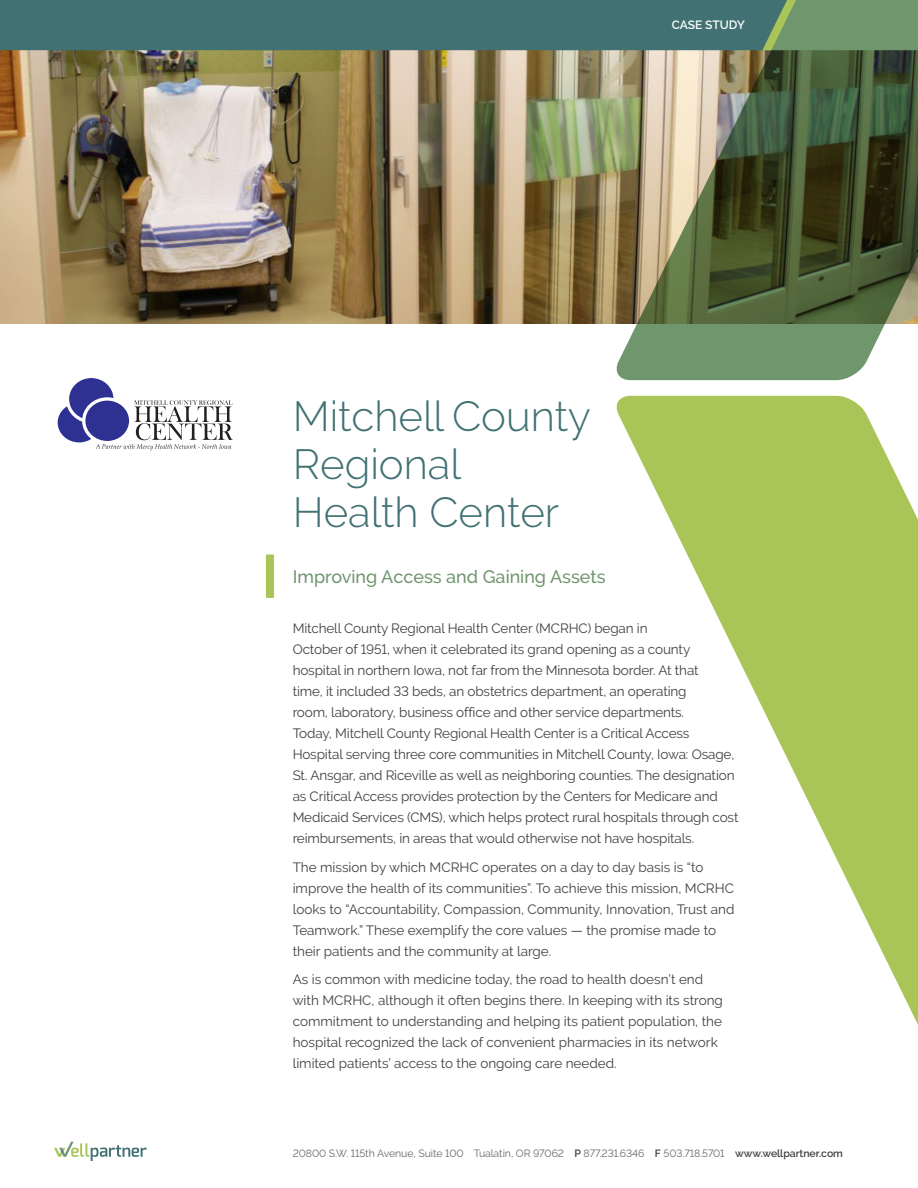
<style>
.page{position:relative;width:918px;height:1188px;background:#fff}
.page>*{position:absolute;margin:0;border:0;box-sizing:border-box;transform-origin:0 0}
.Headline_1{font:300 42px/48px "Raleway";color:#417172}
.Intro_Copy__green{font:500 18px "Raleway";color:#6f966c}
.Body_Copy_2__default{font:13.5px/21px "Raleway";letter-spacing:-.01em;color:#424041}
.Content_type{font:600 12px "Raleway";letter-spacing:-.005em;color:#fff}
.t1{font:10.5px "Raleway";letter-spacing:-.005em;color:#686968}
.s1{font-weight:600;color:#424041}
</style>
<div class="page">
<svg style="left:54px;top:1142px;width:93px;height:19px"></svg>
<img style="left:0;top:50px;width:615px;height:274px">
<img style="left:615px;top:50px;width:303px;height:330px">
<svg style="left:0;top:0;width:918px;height:50px;background:#487770"></svg>
<div style="left:266px;top:555px;width:8px;height:43px;background:#a9c557"></div>
<svg style="left:616px;top:396px;width:302px;height:629px"></svg>
<svg style="left:56px;top:401px;width:46px;height:43px"></svg>
<div style="left:54px;top:400px;width:50px;height:46px;border:3px solid #fff;border-radius:50%"></div>
<svg style="left:67px;top:376px;width:48px;height:46px"></svg>
<div style="left:66px;top:375px;width:51px;height:48px;border:3px solid #fff;border-radius:50%"></div>
<svg style="left:84px;top:399px;width:47px;height:44px"></svg>
<div style="left:82px;top:397px;width:50px;height:47px;border:3px solid #fff;border-radius:50%"></div>
<svg style="left:96px;top:400px;width:137px;height:50px"></svg>
<p class="Content_type" style="left:672px;top:18px;width:75px">CASE STUDY</p>
<p class="Headline_1" style="left:293px;top:392px;width:300px">Mitchell County<br>Regional<br>Health Center</p>
<p class="Intro_Copy__green" style="left:293px;top:566px;width:314px">Improving Access and Gaining Assets</p>
<p class="Body_Copy_2__default" style="left:293px;top:618px;width:447px">Mitchell County Regional Health Center (MCRHC) began in<br>October of 1951, when it celebrated its grand opening as a county hospital in northern Iowa, not far from the Minnesota border. At that<br>time, it included 33 beds, an obstetrics department, an operating<br>room, laboratory, business office and other service departments.<br>Today, Mitchell County Regional Health Center is a Critical Access Hospital serving three core communities in Mitchell County, Iowa: Osage, St. Ansgar, and Riceville as well as neighboring counties. The designation as Critical Access provides protection by the Centers for Medicare and Medicaid Services (CMS), which helps protect rural hospitals through cost reimbursements, in areas that would otherwise not have hospitals.</p>
<p class="Body_Copy_2__default" style="left:293px;top:857px;width:443px">The mission by which MCRHC operates on a day to day basis is “to improve the health of its communities”. To achieve this mission, MCRHC looks to “Accountability, Compassion, Community, Innovation, Trust and Teamwork.” These exemplify the core values — the promise made to their patients and the community at large.</p>
<p class="Body_Copy_2__default" style="left:293px;top:969px;width:432px">As is common with medicine today, the road to health doesn’t end with MCRHC, although it often begins there. In keeping with its strong commitment to understanding and helping its patient population, the hospital recognized the lack of convenient pharmacies in its network limited patients’ access to the ongoing care needed.</p>
<p class="t1" style="left:293px;top:1147px;width:552px">20800 S.W. 115th Avenue, Suite 100 Tualatin, OR 97062 <span class="s1">P</span> 877.231.6346 <span class="s1">F</span> 503.718.5701 <span class="s1">www.wellpartner.com</span></p>
</div>
